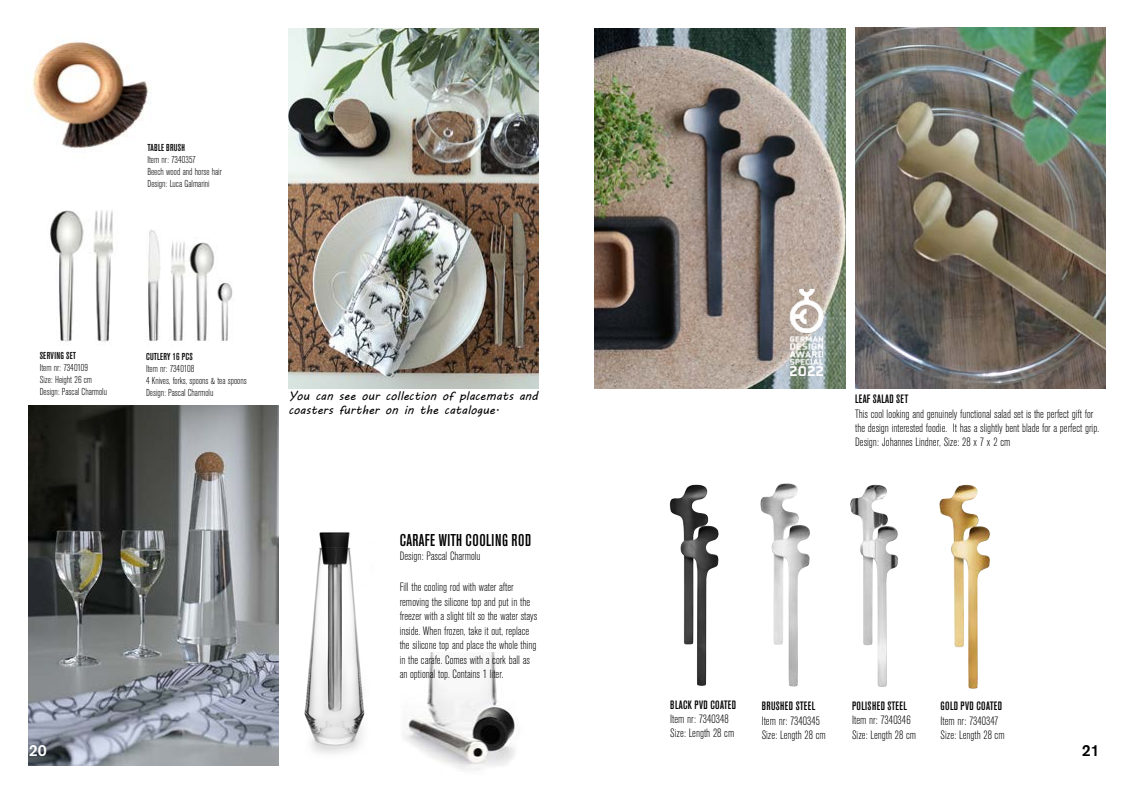
<style>
.page{position:relative;width:1134px;height:794px;background:#fff}
.page>*{position:absolute;margin:0;border:0;box-sizing:border-box;transform-origin:0 0}
.t1{font:500 condensed 17px "Akzidenz Grotesk BE";letter-spacing:.025em;color:#000}
.t2{font:500 16px "Akzidenz Grotesk BE";color:#fff}
.t3{font:500 16px "Akzidenz Grotesk BE";color:#000}
.t4{font:300 condensed 12px/14.4px "Akzidenz Grotesk BE";color:#000}
.t5{font:12px/14.4px "MV Boli";color:#000}
.t6{font:500 condensed 12px "Akzidenz Grotesk BE";letter-spacing:.03em;color:#000}
.t7{font:300 condensed 10px/12px "Akzidenz Grotesk BE";color:#000}
.t8{font:500 condensed 10px "Akzidenz Grotesk BE";letter-spacing:.03em;color:#000}
</style>
<div class="page">
<img style="left:850px;top:485px;width:48px;height:202px">
<img style="left:760px;top:483px;width:50px;height:203px">
<img style="left:939px;top:485px;width:51px;height:204px">
<img style="left:669px;top:484px;width:50px;height:202px">
<img style="left:595px;top:28px;width:250px;height:360px">
<img style="left:855px;top:28px;width:250px;height:360px">
<img style="left:779px;top:289px;width:55px;height:86px">
<img style="left:304px;top:532px;width:61px;height:222px">
<img style="left:28px;top:405px;width:251px;height:360px">
<img style="left:403px;top:652px;width:115px;height:118px">
<img style="left:148px;top:229px;width:85px;height:112px">
<img style="left:49px;top:210px;width:64px;height:133px">
<img style="left:32px;top:41px;width:117px;height:108px">
<img style="left:288px;top:28px;width:251px;height:360px">
<p class="t8" style="left:147px;top:142px;width:39px">TABLE BRUSH</p>
<p class="t7" style="left:147px;top:153px;width:76px">Item nr: 7340357<br>Beech wood and horse hair<br>Design: Luca Galmarini</p>
<p class="t8" style="left:40px;top:350px;width:38px">SERVING SET</p>
<p class="t7" style="left:40px;top:362px;width:69px">Item nr: 7340109<br>Size: Height 26 cm<br>Design: Pascal Charmolu</p>
<p class="t8" style="left:146px;top:351px;width:48px">CUTLERY 16 PCS</p>
<p class="t7" style="left:146px;top:363px;width:102px">Item nr: 7340108<br>4 Knives, forks, spoons &amp; tea spoons<br>Design: Pascal Charmolu</p>
<p class="t5" style="left:288px;top:388px;width:251px">You can see our collection of placemats and coasters further on in the catalogue.</p>
<h1 class="t1" style="left:400px;top:530px;width:133px">CARAFE WITH COOLING ROD</h1>
<p class="t4" style="left:400px;top:549px;width:82px">Design: Pascal Charmolu</p>
<p class="t4" style="left:400px;top:580px;width:139px">Fill the cooling rod with water after removing the silicone top and put in the freezer with a slight tilt so the water stays inside. When frozen, take it out, replace the silicone top and place the whole thing in the carafe. Comes with a cork ball as an optional top. Contains 1 liter.</p>
<p class="t6" style="left:855px;top:392px;width:55px">LEAF SALAD SET</p>
<p class="t4" style="left:855px;top:406px;width:245px">This cool looking and genuinely functional salad set is the perfect gift for the design interested foodie. It has a slightly bent blade for a perfect grip.<br>Design: Johannes Lindner, Size: 28 x 7 x 2 cm</p>
<p class="t6" style="left:670px;top:698px;width:67px">BLACK PVD COATED</p>
<p class="t4" style="left:670px;top:712px;width:66px">Item nr: 7340348<br>Size: Length 28 cm</p>
<p class="t6" style="left:762px;top:699px;width:55px">BRUSHED STEEL</p>
<p class="t4" style="left:762px;top:713px;width:66px">Item nr: 7340345<br>Size: Length 28 cm</p>
<p class="t6" style="left:852px;top:699px;width:56px">POLISHED STEEL</p>
<p class="t4" style="left:852px;top:713px;width:66px">Item nr: 7340346<br>Size: Length 28 cm</p>
<p class="t6" style="left:941px;top:699px;width:63px">GOLD PVD COATED</p>
<p class="t4" style="left:941px;top:713px;width:66px">Item nr: 7340347<br>Size: Length 28 cm</p>
<h2 class="t2" style="left:29px;top:740px;width:19px">20</h2>
<h2 class="t3" style="left:1082px;top:740px;width:19px">21</h2>
</div>
